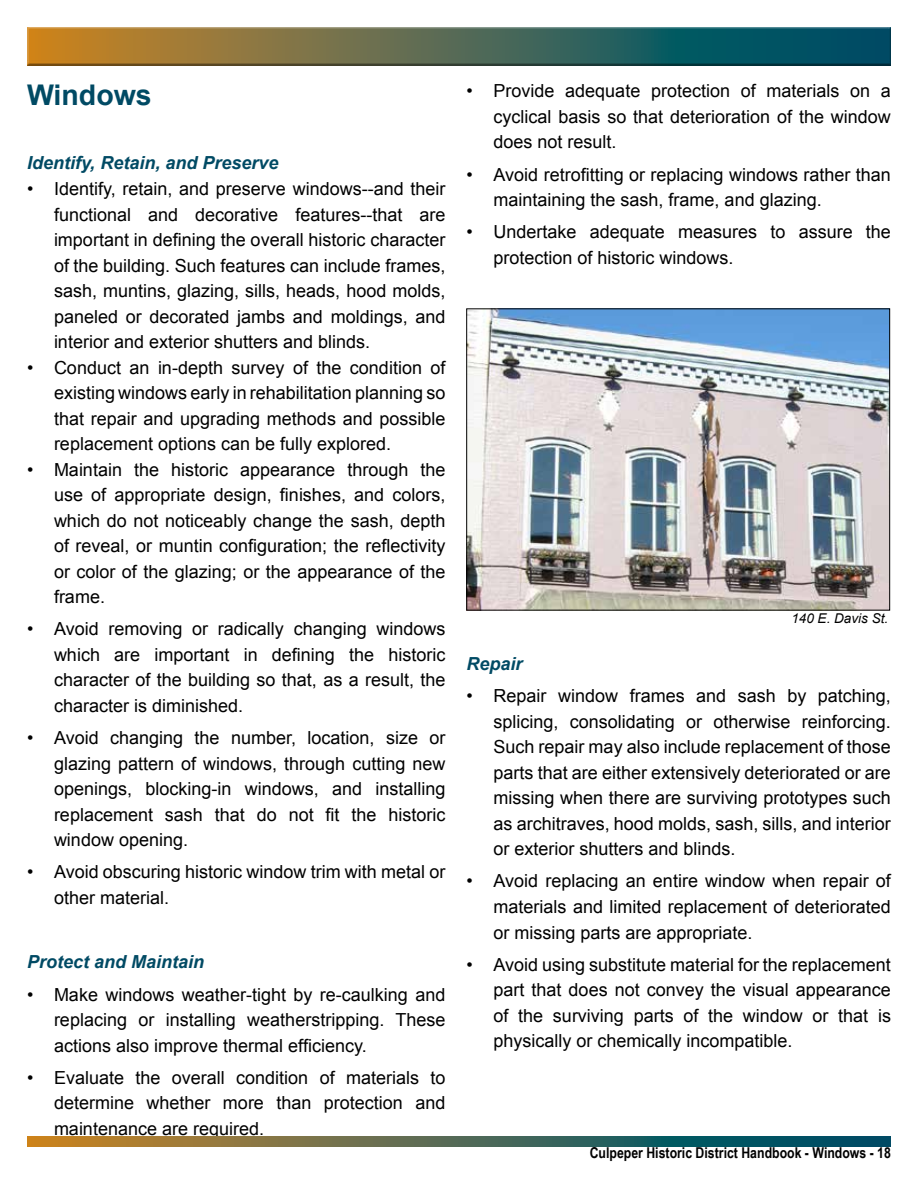
<style>
.page{position:relative;width:918px;height:1188px;background:#fff}
.page>*{position:absolute;margin:0;border:0;box-sizing:border-box;transform-origin:0 0}
.t1{font:700 28.5px "Arial";color:#004a64}
.t2{font:18px/25.5px "Arial";color:#000;text-align:justify}
.t3{font:italic 700 18px "Arial";color:#004a64}
.t4{font:700 15px "Arial Narrow";color:#000}
.t5{font:italic 13.5px "Arial";color:#000}
</style>
<div class="page">
<svg style="left:27px;top:1136px;width:864px;height:10px"></svg>
<div style="left:24px;top:26px;width:868px;height:41px;background:#000;opacity:.75"></div>
<img style="left:468px;top:311px;width:420px;height:297px">
<div style="left:466px;top:309px;width:424px;height:301px;border:1px solid #000"></div>
<h1 class="t1" style="left:27px;top:76px;width:126px">Windows</h1>
<p class="t3" style="left:27px;top:151px;width:253px">Identify, Retain, and Preserve</p>
<p class="t2" style="left:54px;top:176px;width:393px;text-indent:-27px">• Identify, retain, and preserve windows--and their functional and decorative features--that are important in defining the overall historic character of the building. Such features can include frames, sash, muntins, glazing, sills, heads, hood molds, paneled or decorated jambs and moldings, and interior and exterior shutters and blinds.</p>
<p class="t2" style="left:54px;top:355px;width:393px;text-indent:-27px">• Conduct an in-depth survey of the condition of existing windows early in rehabilitation planning so that repair and upgrading methods and possible replacement options can be fully explored.</p>
<p class="t2" style="left:54px;top:457px;width:393px;text-indent:-27px">• Maintain the historic appearance through the use of appropriate design, finishes, and colors, which do not noticeably change the sash, depth of reveal, or muntin configuration; the reflectivity or color of the glazing; or the appearance of the frame.</p>
<p class="t2" style="left:54px;top:616px;width:393px;text-indent:-27px">• Avoid removing or radically changing windows which are important in defining the historic character of the building so that, as a result, the character is diminished.</p>
<p class="t2" style="left:54px;top:725px;width:393px;text-indent:-27px">• Avoid changing the number, location, size or glazing pattern of windows, through cutting new openings, blocking-in windows, and installing replacement sash that do not fit the historic window opening.</p>
<p class="t2" style="left:54px;top:860px;width:393px;text-indent:-27px">• Avoid obscuring historic window trim with metal or other material.</p>
<p class="t3" style="left:27px;top:950px;width:179px">Protect and Maintain</p>
<p class="t2" style="left:54px;top:982px;width:393px;text-indent:-27px">• Make windows weather-tight by re-caulking and replacing or installing weatherstripping. These actions also improve thermal efficiency.</p>
<p class="t2" style="left:54px;top:1065px;width:393px;text-indent:-27px">• Evaluate the overall condition of materials to determine whether more than protection and maintenance are required.</p>
<p class="t2" style="left:494px;top:78px;width:399px;text-indent:-27px">• Provide adequate protection of materials on a cyclical basis so that deterioration of the window does not result.</p>
<p class="t2" style="left:494px;top:162px;width:399px;text-indent:-27px">• Avoid retrofitting or replacing windows rather than maintaining the sash, frame, and glazing.</p>
<p class="t2" style="left:494px;top:219px;width:399px;text-indent:-27px">• Undertake adequate measures to assure the protection of historic windows.</p>
<p class="t5" style="left:791px;top:610px;width:98px">140 E. Davis St.</p>
<p class="t3" style="left:467px;top:652px;width:58px">Repair</p>
<p class="t2" style="left:494px;top:683px;width:399px;text-indent:-27px">• Repair window frames and sash by patching, splicing, consolidating or otherwise reinforcing.<br>Such repair may also include replacement of those parts that are either extensively deteriorated or are missing when there are surviving prototypes such as architraves, hood molds, sash, sills, and interior or exterior shutters and blinds.</p>
<p class="t2" style="left:494px;top:869px;width:399px;text-indent:-27px">• Avoid replacing an entire window when repair of materials and limited replacement of deteriorated or missing parts are appropriate.</p>
<p class="t2" style="left:494px;top:952px;width:399px;text-indent:-27px">• Avoid using substitute material for the replacement part that does not convey the visual appearance of the surviving parts of the window or that is physically or chemically incompatible.</p>
<p class="t4" style="left:590px;top:1142px;width:303px">Culpeper Historic District Handbook - Windows - 18</p>
</div>
